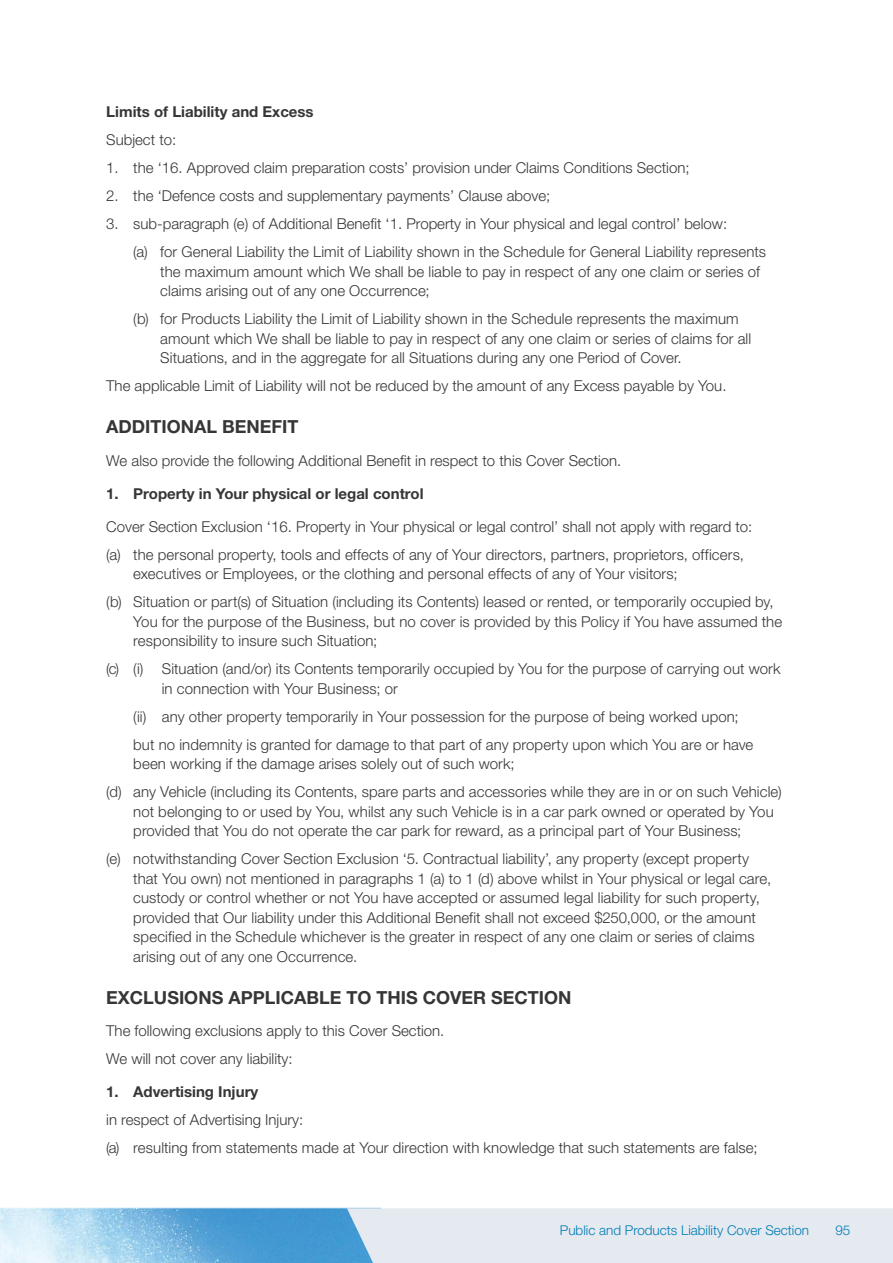
<style>
.page{position:relative;width:893px;height:1263px;background:#fff}
.page>*{position:absolute;margin:0;border:0;box-sizing:border-box;transform-origin:0 0}
.t1{font:700 18px "Helvetica Neue LT Std";color:#373535}
.t2{font:300 15px/19.5px "Helvetica Neue LT Std";letter-spacing:.005em;color:#373535}
.t3{font:700 15px "Helvetica Neue LT Std";color:#373535}
.t4{font:300 13.5px "Helvetica Neue LT Std";color:#007db6}
</style>
<div class="page">
<svg style="left:0;top:1207px;width:381px;height:56px;background:#82bde3"></svg>
<div style="left:347px;top:1208px;width:546px;height:55px;background:#e5e9f0"></div>
<p class="t3" style="left:106px;top:102px;width:209px">Limits of Liability and Excess</p>
<p class="t2" style="left:106px;top:130px;width:72px">Subject to:</p>
<p class="t2" style="left:106px;top:158px;width:585px">1. the ‘16. Approved claim preparation costs’ provision under Claims Conditions Section;</p>
<p class="t2" style="left:106px;top:186px;width:446px">2. the ‘Defence costs and supplementary payments’ Clause above;</p>
<p class="t2" style="left:133px;top:209px;width:634px;line-height:28px;text-indent:-27px">3. sub-paragraph (e) of Additional Benefit ‘1. Property in Your physical and legal control’ below:<br>(a) for General Liability the Limit of Liability shown in the Schedule for General Liability represents</p>
<p class="t2" style="left:160px;top:261px;width:601px">the maximum amount which We shall be liable to pay in respect of any one claim or series of claims arising out of any one Occurrence;</p>
<p class="t2" style="left:160px;top:309px;width:592px;text-indent:-27px">(b) for Products Liability the Limit of Liability shown in the Schedule represents the maximum amount which We shall be liable to pay in respect of any one claim or series of claims for all<br>Situations, and in the aggregate for all Situations during any one Period of Cover.</p>
<p class="t2" style="left:106px;top:376px;width:622px">The applicable Limit of Liability will not be reduced by the amount of any Excess payable by You.</p>
<p class="t1" style="left:106px;top:416px;width:194px">ADDITIONAL BENEFIT</p>
<p class="t2" style="left:106px;top:450px;width:517px">We also provide the following Additional Benefit in respect to this Cover Section.</p>
<p class="t3" style="left:106px;top:485px;width:319px">1. Property in Your physical or legal control</p>
<p class="t2" style="left:106px;top:512px;width:648px;line-height:28px">Cover Section Exclusion ‘16. Property in Your physical or legal control’ shall not apply with regard to: (a) the personal property, tools and effects of any of Your directors, partners, proprietors, officers,</p>
<p class="t2" style="left:106px;top:559px;width:669px;line-height:28px;text-indent:27px">executives or Employees, or the clothing and personal effects of any of Your visitors;<br>(b) Situation or part(s) of Situation (including its Contents) leased or rented, or temporarily occupied by,</p>
<p class="t2" style="left:133px;top:611px;width:650px">You for the purpose of the Business, but no cover is provided by this Policy if You have assumed the responsibility to insure such Situation;</p>
<p class="t2" style="left:162px;top:659px;width:620px;text-indent:-56px">(c) (i) Situation (and/or) its Contents temporarily occupied by You for the purpose of carrying out work in connection with Your Business; or</p>
<p class="t2" style="left:133px;top:702px;width:622px;line-height:28px">(ii) any other property temporarily in Your possession for the purpose of being worked upon; but no indemnity is granted for damage to that part of any property upon which You are or have</p>
<p class="t2" style="left:106px;top:749px;width:677px;line-height:28px;text-indent:27px">been working if the damage arises solely out of such work;<br>(d) any Vehicle (including its Contents, spare parts and accessories while they are in or on such Vehicle)</p>
<p class="t2" style="left:133px;top:801px;width:642px">not belonging to or used by You, whilst any such Vehicle is in a car park owned or operated by You provided that You do not operate the car park for reward, as a principal part of Your Business;</p>
<p class="t2" style="left:133px;top:849px;width:639px;text-indent:-27px">(e) notwithstanding Cover Section Exclusion ‘5. Contractual liability’, any property (except property that You own) not mentioned in paragraphs 1 (a) to 1 (d) above whilst in Your physical or legal care, custody or control whether or not You have accepted or assumed legal liability for such property, provided that Our liability under this Additional Benefit shall not exceed $250,000, or the amount specified in the Schedule whichever is the greater in respect of any one claim or series of claims arising out of any one Occurrence.</p>
<p class="t1" style="left:106px;top:986px;width:467px">EXCLUSIONS APPLICABLE TO THIS COVER SECTION</p>
<p class="t2" style="left:106px;top:1016px;width:340px;line-height:28px">The following exclusions apply to this Cover Section.<br>We will not cover any liability:</p>
<p class="t3" style="left:106px;top:1082px;width:153px">1. Advertising Injury</p>
<p class="t2" style="left:106px;top:1105px;width:653px;line-height:28px">in respect of Advertising Injury:<br>(a) resulting from statements made at Your direction with knowledge that such statements are false;</p>
<p class="t4" style="left:560px;top:1222px;width:251px">Public and Products Liability Cover Section</p>
<p class="t4" style="left:835px;top:1222px;width:17px">95</p>
</div>
